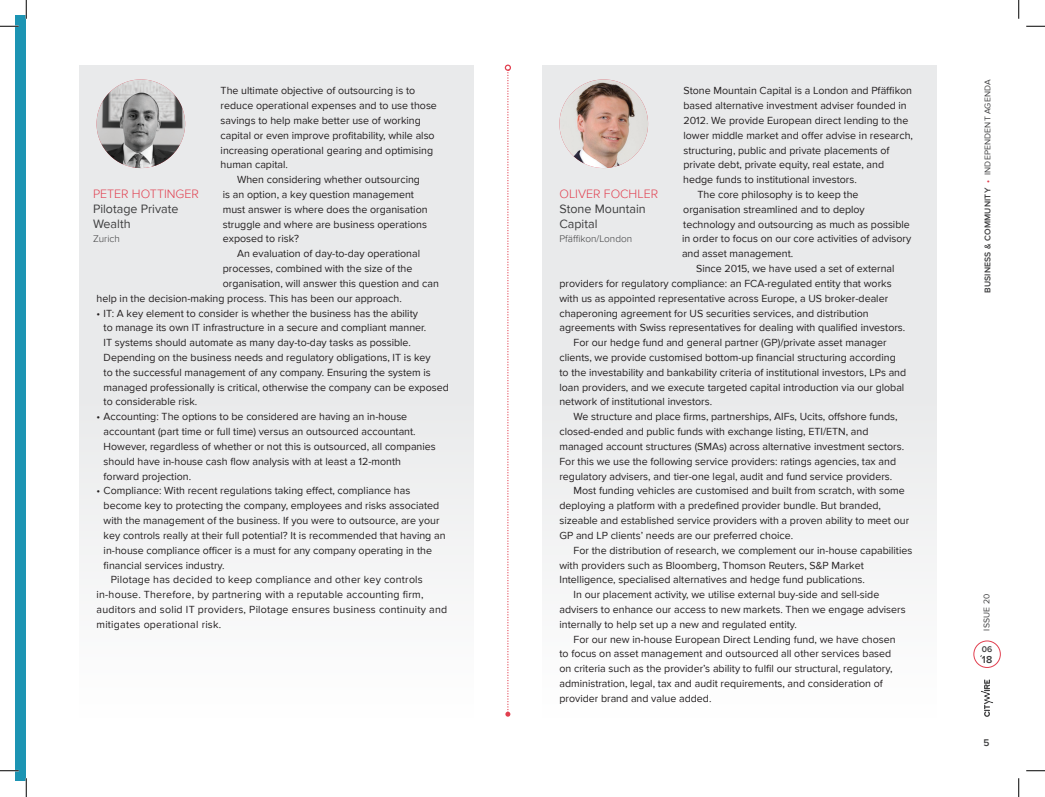
<style>
.page{position:relative;width:1045px;height:797px;background:#fff}
.page>*{position:absolute;margin:0;border:0;box-sizing:border-box;transform-origin:0 0}
.Body_Flush{font:12.5px/14.8px "Proxima Nova";color:#3e3e3f}
.Body_Flush-2{font:300 12.5px "Proxima Nova";color:#e13f4f}
.Body_Indent{font:10.62px/14.9px "Proxima Nova";color:#231f20}
.Body_Flush-3{font:10.62px/14.9px "Proxima Nova";color:#231f20}
.Body_Indent-2{font:10.62px/14.9px "Proxima Nova";letter-spacing:.02em;color:#231f20}
.t1{font:600 10.5px "Proxima Nova";color:#3e3e3f}
.Body_Flush-4{font:300 10px "Proxima Nova";color:#3e3e3f}
.t2{font:600 10px "Proxima Nova";color:#3e3e3f}
.t3{font:600 8.62px "Proxima Nova";letter-spacing:.02em;color:#3e3e3f}
.t4{font:8.62px "Proxima Nova";letter-spacing:.02em;color:#3e3e3f}
.s1{color:#e13f4f}
.s2{font-weight:400}
</style>
<div class="page">
<div style="left:16px;top:16px;width:10px;height:765px;background:#1c94b3"></div>
<svg style="left:981px;top:679px;width:12px;height:38px"></svg>
<div style="left:973px;top:640px;width:27px;height:27px;border:1px solid #e13f4f;border-radius:50%"></div>
<div style="left:542px;top:65px;width:395px;height:652px;background:linear-gradient(to bottom,#e4e5e6,#f9f9f9)"></div>
<img style="left:559px;top:79px;width:89px;height:89px;border-radius:44px">
<svg style="left:505px;top:65px;width:6px;height:651px"></svg>
<div style="left:79px;top:65px;width:395px;height:652px;background:linear-gradient(to bottom,#e4e5e6,#f9f9f9)"></div>
<img style="left:97px;top:79px;width:88px;height:89px;border-radius:44px">
<svg style="left:0;top:25px;width:19px;height:2px"></svg>
<svg style="left:1026px;top:25px;width:19px;height:2px"></svg>
<svg style="left:0;top:770px;width:19px;height:1px"></svg>
<svg style="left:1026px;top:770px;width:19px;height:1px"></svg>
<svg style="left:25px;top:0;width:2px;height:19px"></svg>
<svg style="left:25px;top:778px;width:2px;height:19px"></svg>
<svg style="left:1018px;top:0;width:1px;height:19px"></svg>
<svg style="left:1018px;top:778px;width:1px;height:19px"></svg>
<p class="Body_Flush-3" style="left:221px;top:83px;width:218px">The ultimate objective of outsourcing is to reduce operational expenses and to use those savings to help make better use of working capital or even improve profitability, while also increasing operational gearing and optimising human capital.</p>
<p class="Body_Indent" style="left:223px;top:172px;width:206px;text-indent:14px">When considering whether outsourcing is an option, a key question management must answer is where does the organisation struggle and where are business operations exposed to risk?</p>
<p class="Body_Indent" style="left:237px;top:246px;width:185px">An evaluation of day-to-day operational</p>
<p class="Body_Indent" style="left:223px;top:261px;width:191px">processes, combined with the size of the</p>
<p class="Body_Indent" style="left:223px;top:276px;width:217px">organisation, will answer this question and can</p>
<p class="Body_Indent" style="left:97px;top:291px;width:307px">help in the decision-making process. This has been our approach.</p>
<p class="Body_Indent" style="left:104px;top:306px;width:347px;text-indent:-7px">• IT: A key element to consider is whether the business has the ability<br>to manage its own IT infrastructure in a secure and compliant manner.<br>IT systems should automate as many day-to-day tasks as possible.<br>Depending on the business needs and regulatory obligations, IT is key<br>to the successful management of any company. Ensuring the system is managed professionally is critical, otherwise the company can be exposed to considerable risk.</p>
<p class="Body_Indent" style="left:104px;top:409px;width:334px;text-indent:-7px">• Accounting: The options to be considered are having an in-house accountant (part time or full time) versus an outsourced accountant.<br>However, regardless of whether or not this is outsourced, all companies should have in-house cash flow analysis with at least a 12-month forward projection.</p>
<p class="Body_Indent" style="left:104px;top:483px;width:343px;text-indent:-7px">• Compliance: With recent regulations taking effect, compliance has become key to protecting the company, employees and risks associated with the management of the business. If you were to outsource, are your key controls really at their full potential? It is recommended that having an in-house compliance officer is a must for any company operating in the financial services industry.</p>
<p class="Body_Indent-2" style="left:97px;top:572px;width:352px;text-indent:14px">Pilotage has decided to keep compliance and other key controls in-house. Therefore, by partnering with a reputable accounting firm, auditors and solid IT providers, Pilotage ensures business continuity and mitigates operational risk.</p>
<p class="Body_Flush-2" style="left:93px;top:187px;width:107px">PETER HOTTINGER</p>
<p class="Body_Flush" style="left:93px;top:201px;width:87px">Pilotage Private<br>Wealth</p>
<p class="Body_Flush-4" style="left:93px;top:233px;width:28px">Zurich</p>
<p class="Body_Flush-3" style="left:683px;top:83px;width:231px">Stone Mountain Capital is a London and Pfäffikon based alternative investment adviser founded in 2012. We provide European direct lending to the lower middle market and offer advise in research, structuring, public and private placements of private debt, private equity, real estate, and hedge funds to institutional investors.</p>
<p class="Body_Indent" style="left:682px;top:187px;width:231px;text-indent:15px">The core philosophy is to keep the organisation streamlined and to deploy technology and outsourcing as much as possible in order to focus on our core activities of advisory and asset management.</p>
<p class="Body_Indent" style="left:559px;top:261px;width:347px;text-indent:137px">Since 2015, we have used a set of external providers for regulatory compliance: an FCA-regulated entity that works with us as appointed representative across Europe, a US broker-dealer chaperoning agreement for US securities services, and distribution agreements with Swiss representatives for dealing with qualified investors.</p>
<p class="Body_Indent" style="left:559px;top:335px;width:348px;text-indent:14px">For our hedge fund and general partner (GP)/private asset manager clients, we provide customised bottom-up financial structuring according to the investability and bankability criteria of institutional investors, LPs and loan providers, and we execute targeted capital introduction via our global network of institutional investors.</p>
<p class="Body_Indent" style="left:559px;top:409px;width:346px;text-indent:14px">We structure and place firms, partnerships, AIFs, Ucits, offshore funds, closed-ended and public funds with exchange listing, ETI/ETN, and managed account structures (SMAs) across alternative investment sectors.<br>For this we use the following service providers: ratings agencies, tax and regulatory advisers, and tier-one legal, audit and fund service providers.</p>
<p class="Body_Indent" style="left:559px;top:483px;width:351px;text-indent:14px">Most funding vehicles are customised and built from scratch, with some deploying a platform with a predefined provider bundle. But branded, sizeable and established service providers with a proven ability to meet our GP and LP clients’ needs are our preferred choice.</p>
<p class="Body_Indent" style="left:559px;top:543px;width:354px;text-indent:14px">For the distribution of research, we complement our in-house capabilities with providers such as Bloomberg, Thomson Reuters, S&amp;P Market<br>Intelligence, specialised alternatives and hedge fund publications.</p>
<p class="Body_Indent" style="left:559px;top:587px;width:348px;text-indent:14px">In our placement activity, we utilise external buy-side and sell-side advisers to enhance our access to new markets. Then we engage advisers internally to help set up a new and regulated entity.</p>
<p class="Body_Indent" style="left:559px;top:631px;width:338px;text-indent:14px">For our new in-house European Direct Lending fund, we have chosen to focus on asset management and outsourced all other services based on criteria such as the provider’s ability to fulfil our structural, regulatory, administration, legal, tax and audit requirements, and consideration of provider brand and value added.</p>
<p class="Body_Flush-2" style="left:559px;top:187px;width:100px">OLIVER FOCHLER</p>
<p class="Body_Flush" style="left:559px;top:201px;width:88px">Stone Mountain<br>Capital</p>
<p class="Body_Flush-4" style="left:559px;top:233px;width:74px">Pfäffikon/London</p>
<p class="t3" style="left:982px;top:293px;width:215px;rotate:-90deg">BUSINESS &amp; COMMUNITY <span class="s1">•</span> <span class="s2">INDEPENDENT AGENDA</span></p>
<p class="t4" style="left:981px;top:630px;width:38px;rotate:-90deg">ISSUE 20</p>
<p class="t3" style="left:981px;top:644px;width:12px">06</p>
<p class="t1" style="left:982px;top:653px;width:12px">18</p>
<p class="t2" style="left:983px;top:737px;width:7px">5</p>
</div>
